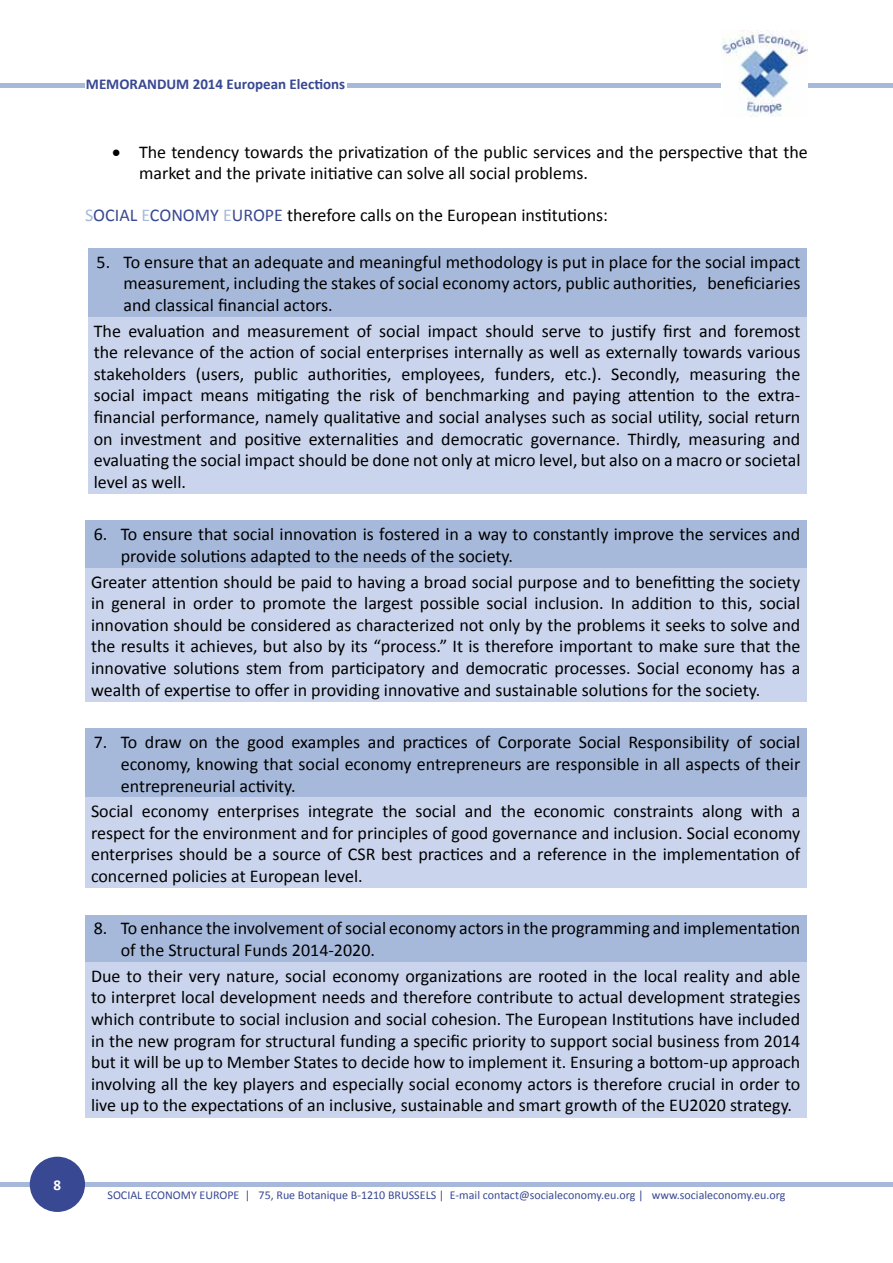
<style>
.page{position:relative;width:893px;height:1263px;background:#fff}
.page>*{position:absolute;margin:0;border:0;box-sizing:border-box;transform-origin:0 0}
.t1{font:18px/21.6px "Calibri";color:#000;text-align:justify}
.t2{font:700 15px "Calibri";color:#394893}
.t3{font:700 15px "Calibri";color:#fff}
.t4{font:12px "Calibri";color:#394893}
.s1{color:#a7b9da}
.s2{color:#394893}
</style>
<div class="page">
<hr style="left:0;top:83px;width:893px;height:4px;background:#a7b9da">
<img style="left:721px;top:31px;width:87px;height:86px">
<div style="left:85px;top:63px;width:261px;height:40px;background:#fff"></div>
<hr style="left:0;top:1182px;width:893px;height:4px;background:#a7b9da">
<div style="left:30px;top:1157px;width:55px;height:55px;background:#394893;border-radius:50%"></div>
<div style="left:88px;top:248px;width:718px;height:69px;background:#a7b9da"></div>
<div style="left:88px;top:317px;width:718px;height:177px;background:#cad5ed"></div>
<div style="left:85px;top:521px;width:721px;height:47px;background:#a7b9da"></div>
<div style="left:85px;top:568px;width:721px;height:134px;background:#cad5ed"></div>
<div style="left:85px;top:729px;width:721px;height:69px;background:#a7b9da"></div>
<div style="left:85px;top:798px;width:721px;height:90px;background:#cad5ed"></div>
<div style="left:85px;top:915px;width:721px;height:47px;background:#a7b9da"></div>
<div style="left:85px;top:962px;width:721px;height:155px;background:#cad5ed"></div>
<p class="t2" style="left:86px;top:74px;width:261px">MEMORANDUM 2014 European Elections</p>
<p class="t1" style="left:139px;top:142px;width:670px;line-height:21px;text-indent:-27px">• The tendency towards the privatization of the public services and the perspective that the market and the private initiative can solve all social problems.</p>
<p class="t1" style="left:85px;top:204px;width:525px"><span class="s1">S</span><span class="s2">OCIAL</span> <span class="s1">E</span><span class="s2">CONOMY</span> <span class="s1">E</span><span class="s2">UROPE</span> therefore calls on the European institutions:</p>
<p class="t1" style="left:124px;top:251px;width:678px;text-indent:-27px">5. To ensure that an adequate and meaningful methodology is put in place for the social impact measurement, including the stakes of social economy actors, public authorities, beneficiaries and classical financial actors.</p>
<p class="t1" style="left:94px;top:320px;width:708px">The evaluation and measurement of social impact should serve to justify first and foremost the relevance of the action of social enterprises internally as well as externally towards various stakeholders (users, public authorities, employees, funders, etc.). Secondly, measuring the social impact means mitigating the risk of benchmarking and paying attention to the extra&shy;financial performance, namely qualitative and social analyses such as social utility, social return on investment and positive externalities and democratic governance. Thirdly, measuring and evaluating the social impact should be done not only at micro level, but also on a macro or societal level as well.</p>
<p class="t1" style="left:121px;top:523px;width:681px;text-indent:-27px">6. To ensure that social innovation is fostered in a way to constantly improve the services and provide solutions adapted to the needs of the society.</p>
<p class="t1" style="left:91px;top:571px;width:711px">Greater attention should be paid to having a broad social purpose and to benefitting the society in general in order to promote the largest possible social inclusion. In addition to this, social innovation should be considered as characterized not only by the problems it seeks to solve and the results it achieves, but also by its “process.” It is therefore important to make sure that the innovative solutions stem from participatory and democratic processes. Social economy has a wealth of expertise to offer in providing innovative and sustainable solutions for the society.</p>
<p class="t1" style="left:121px;top:731px;width:681px;text-indent:-27px">7. To draw on the good examples and practices of Corporate Social Responsibility of social economy, knowing that social economy entrepreneurs are responsible in all aspects of their entrepreneurial activity.</p>
<p class="t1" style="left:91px;top:800px;width:711px">Social economy enterprises integrate the social and the economic constraints along with a respect for the environment and for principles of good governance and inclusion. Social economy enterprises should be a source of CSR best practices and a reference in the implementation of concerned policies at European level.</p>
<p class="t1" style="left:121px;top:918px;width:681px;text-indent:-27px">8. To enhance the involvement of social economy actors in the programming and implementation of the Structural Funds 2014-2020.</p>
<p class="t1" style="left:91px;top:965px;width:711px">Due to their very nature, social economy organizations are rooted in the local reality and able to interpret local development needs and therefore contribute to actual development strategies which contribute to social inclusion and social cohesion. The European Institutions have included in the new program for structural funding a specific priority to support social business from 2014 but it will be up to Member States to decide how to implement it. Ensuring a bottom-up approach involving all the key players and especially social economy actors is therefore crucial in order to live up to the expectations of an inclusive, sustainable and smart growth of the EU2020 strategy.</p>
<p class="t3" style="left:54px;top:1175px;width:9px">8</p>
<p class="t4" style="left:107px;top:1187px;width:679px">SOCIAL ECONOMY EUROPE | 75, Rue Botanique B-1210 BRUSSELS | E-mail contact@socialeconomy.eu.org | www.socialeconomy.eu.org</p>
</div>
